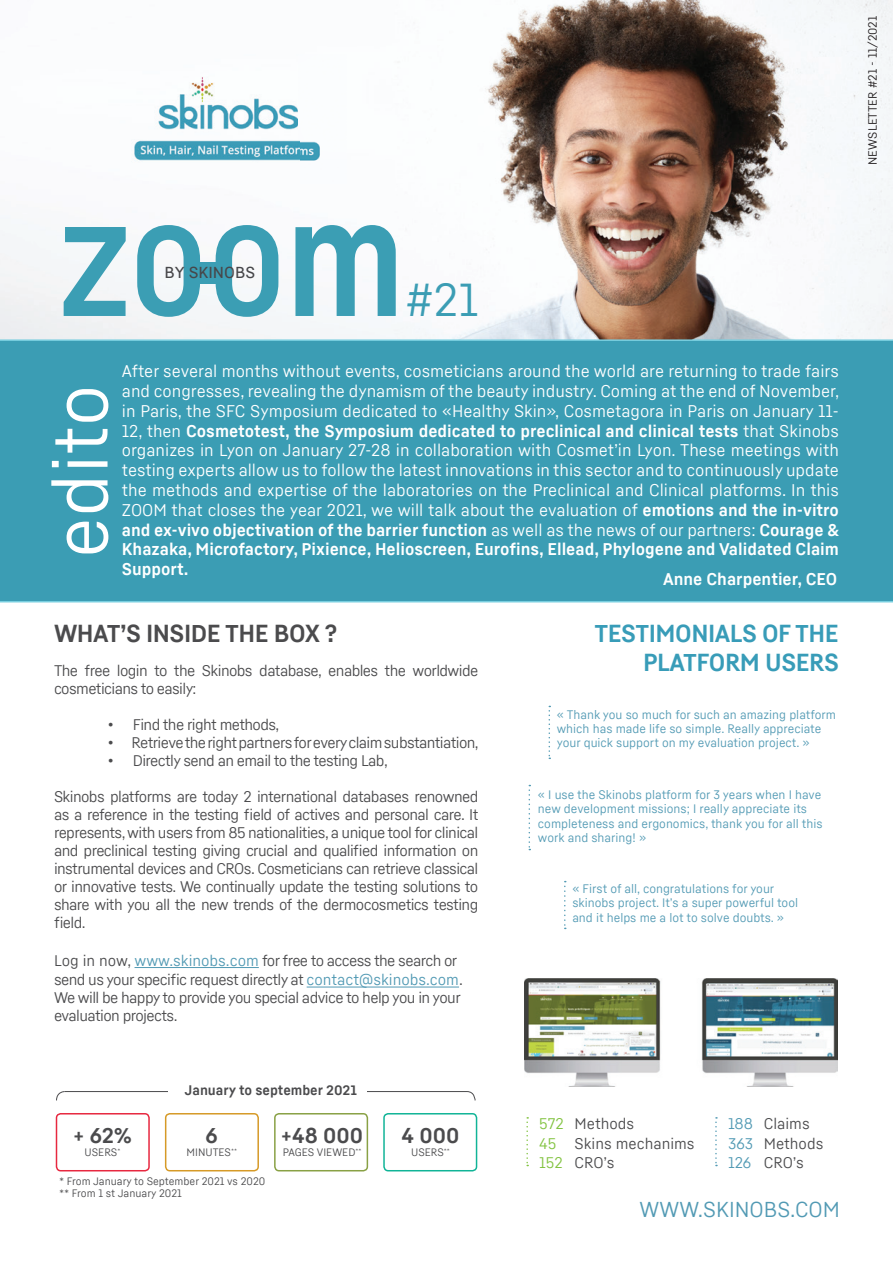
<style>
.page{position:relative;width:893px;height:1263px;background:#fff}
.page>*{position:absolute;margin:0;border:0;box-sizing:border-box;transform-origin:0 0}
.t1{font:75px "Fabrikat Normal";color:#fff}
.t2{font:45px "Fabrikat Normal";color:#3b9db4}
.t3{font:700 24px/28.8px "Fabrikat Normal";letter-spacing:-.02em;color:#389cb8;text-align:right}
.t4{font:700 24px "Fabrikat Normal";letter-spacing:-.02em;color:#4b4b4d}
.t5{font:700 21px "Fabrikat Normal";color:#4b4b4d}
.t6{font:21px "Fabrikat Normal";color:#529ab4}
.t7{font:16.5px/19.8px "Fabrikat Normal";color:#fff;text-align:justify}
.t8{font:700 16.5px "Fabrikat Normal";color:#fff}
.t9{font:500 15.9px "Fabrikat Normal";color:#47474a}
.t10{font:15px/18px "Fabrikat Normal";letter-spacing:-.04em;color:#4b4b4d}
.t11{font:15px/19.5px "Fabrikat Normal";color:#4b4b4d}
.t12{font:15px/19.5px "Fabrikat Normal";color:#529ab4;text-align:justify}
.t13{font:15px/19.5px "Fabrikat Normal";color:#82c341}
.t14{font:700 13.5px "Fabrikat Normal";color:#4b4b4d}
.t15{font:12px/14.4px "Fabrikat Normal";color:#529ab4}
.t16{font:11.7px "Fabrikat Normal";color:#231f20}
.t17{font:10.5px/12.6px "Fabrikat Normal";color:#4b4b4d}
.s1{font-weight:700}
.s2{font-family:"Arial"}
.s3{color:#529ab4}
</style>
<div class="page">
<img style="left:0;top:0;width:893px;height:339px">
<img style="left:108px;top:54px;width:239px;height:129px">
<div style="left:0;top:339px;width:893px;height:263px;background:#3b9db4"></div>
<svg style="left:64px;top:227px;width:62px;height:89px"></svg>
<svg style="left:137px;top:225px;width:63px;height:92px"></svg>
<svg style="left:216px;top:225px;width:62px;height:92px"></svg>
<svg style="left:295px;top:225px;width:101px;height:91px"></svg>
<div style="left:192px;top:262px;width:37px;height:22px;background:#3b9eb4"></div>
<svg style="left:526px;top:1117px;width:2px;height:49px"></svg>
<svg style="left:715px;top:1117px;width:2px;height:49px"></svg>
<svg style="left:549px;top:706px;width:1px;height:53px"></svg>
<svg style="left:529px;top:785px;width:1px;height:65px"></svg>
<svg style="left:564px;top:881px;width:2px;height:48px"></svg>
<hr style="left:135px;top:967px;width:124px;height:1px;background:#529ab4">
<hr style="left:307px;top:987px;width:152px;height:1px;background:#529ab4">
<div style="left:56px;top:1113px;width:94px;height:58px;border:2px solid #e72840;border-radius:4px"></div>
<div style="left:165px;top:1113px;width:94px;height:58px;border:2px solid #d69a27;border-radius:4px"></div>
<div style="left:274px;top:1113px;width:94px;height:58px;border:2px solid #89a145;border-radius:4px"></div>
<div style="left:383px;top:1113px;width:94px;height:58px;border:2px solid #11b497;border-radius:4px"></div>
<svg style="left:56px;top:1091px;width:420px;height:10px"></svg>
<div style="left:168px;top:1077px;width:198px;height:28px;background:#fff"></div>
<img style="left:524px;top:979px;width:314px;height:107px">
<p class="t16" style="left:865px;top:165px;width:150px;rotate:-90deg">NEWSLETTER #21 - 11/2021</p>
<p class="t9" style="left:165px;top:262px;width:92px">BY SKINOBS</p>
<h2 class="t2" style="left:405px;top:270px;width:75px">#21</h2>
<h1 class="t1" style="left:31px;top:558px;width:175px;rotate:-90deg">edito</h1>
<p class="t7" style="left:122px;top:361px;width:719px">After several months without events, cosmeticians around the world are returning to trade fairs and congresses, revealing the dynamism of the beauty industry. Coming at the end of november, in Paris, the SFC Symposium dedicated to «healthy Skin», Cosmetagora in Paris on January 11- 12, then <span class="s1">Cosmetotest, the Symposium dedicated to preclinical and clinical tests</span> that Skinobs organizes in Lyon on January 27-28 in collaboration with Cosmet’in Lyon. These meetings with testing experts allow us to follow the latest innovations in this sector and to continuously update the methods and expertise of the laboratories on the Preclinical and Clinical platforms. In this ZOOM that closes the year 2021, we will talk about the evaluation of <span class="s1">emotions and the in-vitro and ex-vivo objectivation of the barrier function</span> as well as the news of our partners: <span class="s1">Courage &amp; Khazaka, microfactory, Pixience, helioscreen, eurofins, ellead, Phylogene and validated claim Support.</span></p>
<p class="t8" style="left:663px;top:568px;width:176px">Anne Charpentier, CEO</p>
<h3 class="t4" style="left:54px;top:617px;width:285px">WHAT’S INSIDE THE BOX ?</h3>
<p class="t10" style="left:54px;top:661px;width:426px">The free login to the Skinobs database, enables the worldwide cosmeticians to easily:</p>
<p class="t10" style="left:108px;top:715px;width:173px"><span class="s2">•</span> Find the right methods,</p>
<p class="t10" style="left:108px;top:733px;width:372px"><span class="s2">•</span> Retrieve the right partners for every claim substantiation,</p>
<p class="t10" style="left:108px;top:751px;width:281px"><span class="s2">•</span> directly send an email to the testing Lab,</p>
<p class="t10" style="left:54px;top:787px;width:426px;text-align:justify">Skinobs platforms are today 2 international databases renowned as a reference in the testing field of actives and personal care. It represents, with users from 85 nationalities, a unique tool for clinical and preclinical testing giving crucial and qualified information on instrumental devices and CRos. Cosmeticians can retrieve classical or innovative tests. We continually update the testing solutions to share with you all the new trends of the dermocosmetics testing field.</p>
<p class="t10" style="left:54px;top:950px;width:410px;line-height:19.5px">Log in now, <span class="s3">www.skinobs.com</span> for free to access the search or send us your specific request directly at <span class="s3">contact@skinobs.com</span>.</p>
<p class="t10" style="left:54px;top:988px;width:408px">We will be happy to provide you special advice to help you in your evaluation projects.</p>
<p class="t5" style="left:73px;top:1122px;width:60px">+ 62%</p>
<p class="t17" style="left:85px;top:1146px;width:37px">USERS<sup>*</sup></p>
<p class="t14" style="left:185px;top:1081px;width:174px">January to september 2021</p>
<p class="t5" style="left:206px;top:1122px;width:14px">6</p>
<p class="t17" style="left:187px;top:1146px;width:52px">mInUTES<sup>**</sup></p>
<p class="t5" style="left:281px;top:1122px;width:84px">+48 000</p>
<p class="t17" style="left:283px;top:1146px;width:80px">PAGES VIEWEd<sup>**</sup></p>
<p class="t17" style="left:59px;top:1174px;width:208px">* From January to September 2021 vs 2020 ** From 1 st January 2021</p>
<p class="t5" style="left:402px;top:1122px;width:59px">4 000</p>
<p class="t17" style="left:411px;top:1146px;width:40px">USERS<sup>**</sup></p>
<h3 class="t3" style="left:594px;top:618px;width:246px">TESTIMONIALS OF THE<br>PLATFORM USERS</h3>
<p class="t15" style="left:557px;top:707px;width:281px">« Thank you so much for such an amazing platform which has made life so simple. Really appreciate your quick support on my evaluation project. »</p>
<p class="t15" style="left:538px;top:787px;width:286px">« I use the Skinobs platform for 3 years when I have new development missions; I really appreciate its completeness and ergonomics, thank you for all this work and sharing! »</p>
<p class="t15" style="left:572px;top:881px;width:227px">« First of all, congratulations for your skinobs project. It’s a super powerful tool and it helps me a lot to solve doubts. »</p>
<p class="t13" style="left:539px;top:1113px;width:26px">572<br>45<br>152</p>
<p class="t11" style="left:575px;top:1113px;width:122px">methods<br>Skins mechanims<br>CRo’s</p>
<p class="t12" style="left:728px;top:1113px;width:27px">188<br>363<br>126</p>
<p class="t11" style="left:764px;top:1113px;width:61px">Claims methods<br>CRo’s</p>
<p class="t6" style="left:640px;top:1196px;width:202px">WWW.SKInoBS.Com</p>
</div>
